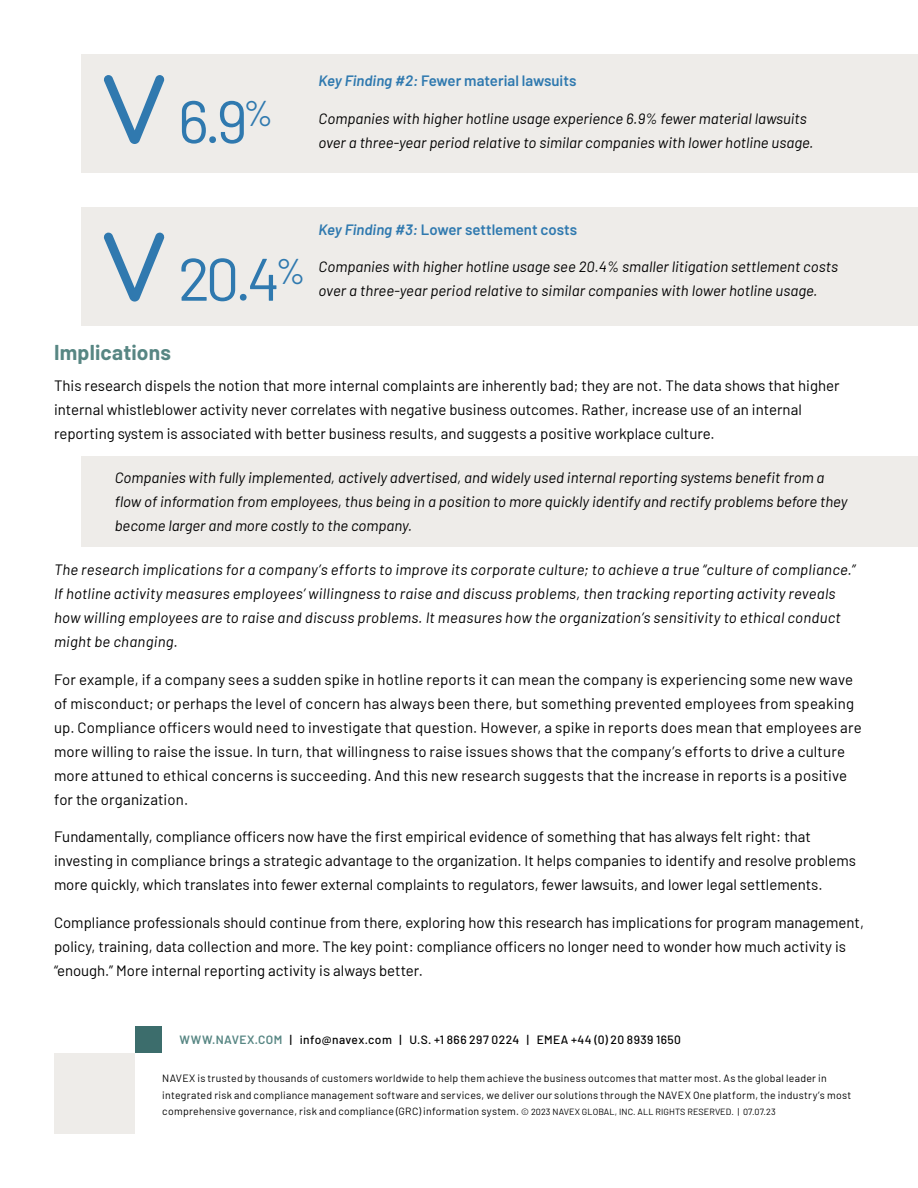
<style>
.page{position:relative;width:918px;height:1188px;background:#fff}
.page>*{position:absolute;margin:0;border:0;box-sizing:border-box;transform-origin:0 0}
.t1{font:59.85px "Barlow";color:#2f79af}
.t2{font:700 21px "Barlow";letter-spacing:.01em;color:#578683}
.t3{font:15px/24px "Barlow";color:#000}
.t4{font:italic 15px/24px "Barlow";color:#000}
.t5{font:600 15px "Barlow";color:#2f79af}
.t6{font:500 12px "Barlow";letter-spacing:.035em;color:#000}
.t7{font:10.5px/16.5px "Barlow";letter-spacing:.03em;color:#000}
.s1{font-style:italic}
.s2{font-weight:600;color:#578683}
.s3{font-size:9px}
</style>
<div class="page">
<div style="left:54px;top:1053px;width:81px;height:81px;background:#eeece9"></div>
<div style="left:135px;top:1026px;width:27px;height:27px;background:#3c6d6c"></div>
<div style="left:81px;top:54px;width:837px;height:119px;background:#eeece9"></div>
<div style="left:81px;top:207px;width:837px;height:119px;background:#eeece9"></div>
<div style="left:81px;top:456px;width:837px;height:90px;background:#eeece9"></div>
<svg style="left:104px;top:75px;width:60px;height:69px"></svg>
<svg style="left:103px;top:233px;width:61px;height:69px"></svg>
<h1 class="t1" style="left:178px;top:78px;width:97px">6.9<sup>%</sup></h1>
<p class="t5" style="left:319px;top:70px;width:259px"><span class="s1">Key Finding #2:</span> Fewer material lawsuits</p>
<p class="t4" style="left:319px;top:105px;width:497px">Companies with higher hotline usage experience 6.9% fewer material lawsuits over a three-year period relative to similar companies with lower hotline usage.</p>
<h1 class="t1" style="left:178px;top:236px;width:129px">20.4<sup>%</sup></h1>
<p class="t5" style="left:319px;top:218px;width:260px"><span class="s1">Key Finding #3:</span> Lower settlement costs</p>
<p class="t4" style="left:319px;top:254px;width:521px">Companies with higher hotline usage see 20.4% smaller litigation settlement costs over a three-year period relative to similar companies with lower hotline usage.</p>
<h2 class="t2" style="left:54px;top:337px;width:119px">Implications</h2>
<p class="t3" style="left:54px;top:372px;width:787px">This research dispels the notion that more internal complaints are inherently bad; they are not. The data shows that higher internal whistleblower activity never correlates with negative business outcomes. Rather, increase use of an internal reporting system is associated with better business results, and suggests a positive workplace culture.</p>
<p class="t4" style="left:115px;top:464px;width:734px">Companies with fully implemented, actively advertised, and widely used internal reporting systems benefit from a flow of information from employees, thus being in a position to more quickly identify and rectify problems before they become larger and more costly to the company.</p>
<p class="t4" style="left:54px;top:557px;width:803px">The research implications for a company’s efforts to improve its corporate culture; to achieve a true “culture of compliance.” If hotline activity measures employees’ willingness to raise and discuss problems, then tracking reporting activity reveals how willing employees are to raise and discuss problems. It measures how the organization’s sensitivity to ethical conduct might be changing.</p>
<p class="t3" style="left:54px;top:666px;width:809px">For example, if a company sees a sudden spike in hotline reports it can mean the company is experiencing some new wave of misconduct; or perhaps the level of concern has always been there, but something prevented employees from speaking up. Compliance officers would need to investigate that question. However, a spike in reports does mean that employees are more willing to raise the issue. In turn, that willingness to raise issues shows that the company’s efforts to drive a culture more attuned to ethical concerns is succeeding. And this new research suggests that the increase in reports is a positive for the organization.</p>
<p class="t3" style="left:54px;top:824px;width:803px">Fundamentally, compliance officers now have the first empirical evidence of something that has always felt right: that investing in compliance brings a strategic advantage to the organization. It helps companies to identify and resolve problems more quickly, which translates into fewer external complaints to regulators, fewer lawsuits, and lower legal settlements.</p>
<p class="t3" style="left:54px;top:909px;width:811px">Compliance professionals should continue from there, exploring how this research has implications for program management, policy, training, data collection and more. The key point: compliance officers no longer need to wonder how much activity is “enough.” More internal reporting activity is always better.</p>
<p class="t6" style="left:180px;top:1031px;width:503px"><span class="s2">WWW.NAVEX.COM</span> | info@navex.com | U.S. +1 866 297 0224 | EMEA +44 (0) 20 8939 1650</p>
<p class="t7" style="left:162px;top:1069px;width:691px">NAVEX is trusted by thousands of customers worldwide to help them achieve the business outcomes that matter most. As the global leader in integrated risk and compliance management software and services, we deliver our solutions through the NAVEX One platform, the industry’s most comprehensive governance, risk and compliance (GRC) information system. <span class="s3">© 2023 NAVEX GLOBAL, INC. ALL RIGHTS RESERVED. | 07.07.23</span></p>
</div>
